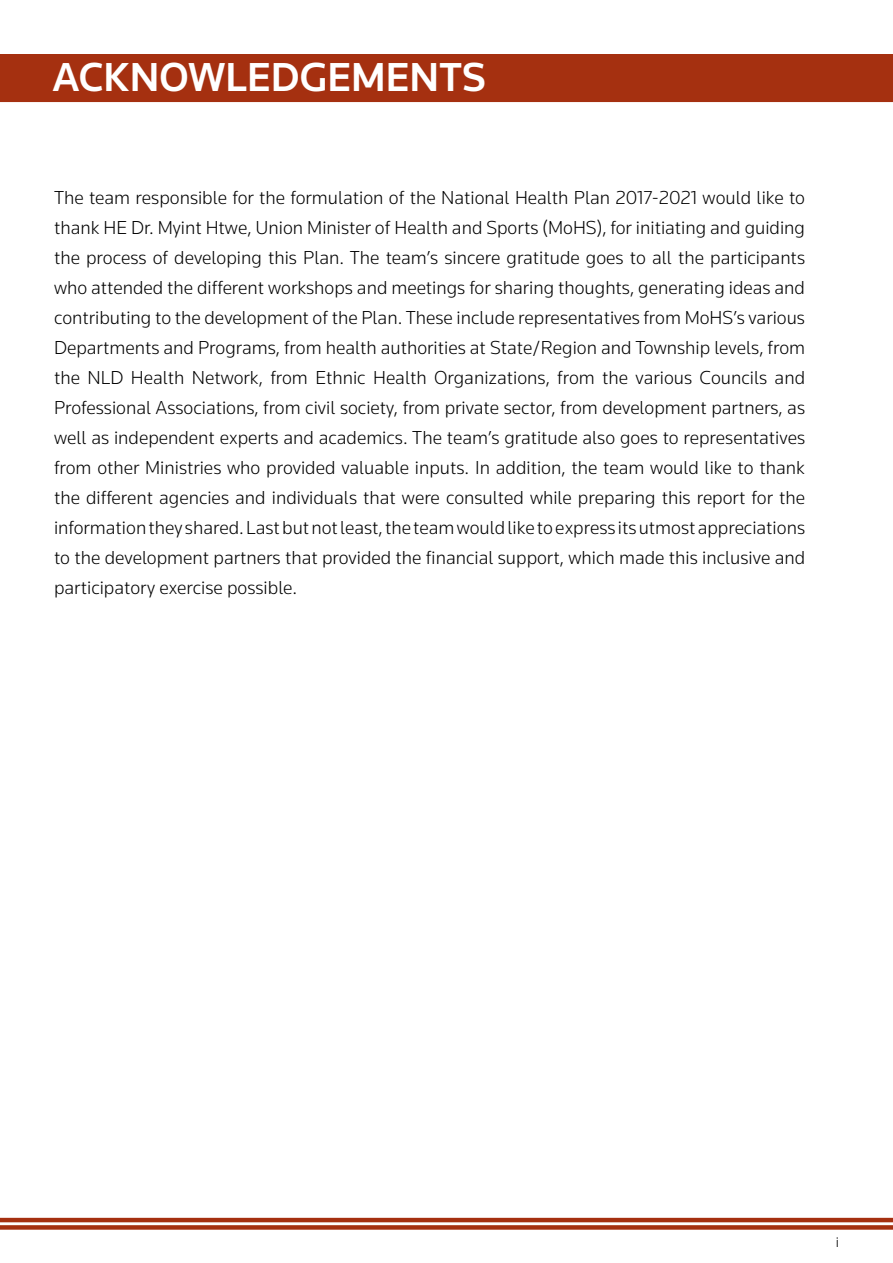
<style>
.page{position:relative;width:893px;height:1263px;background:#fff}
.page>*{position:absolute;margin:0;border:0;box-sizing:border-box;transform-origin:0 0}
.t1{font:500 42px "Knowledge";color:#fff}
.t2{font:300 19.5px/30px "Knowledge";color:#000;text-align:justify}
.t3{font:300 15px "Knowledge";color:#000}
</style>
<div class="page">
<hr style="left:0;top:1218px;width:893px;height:4px;background:#a53010">
<div style="left:0;top:1225px;width:893px;height:5px;background:#a53010"></div>
<div style="left:1px;top:55px;width:891px;height:46px;background:#a53010"></div>
<div style="left:0;top:54px;width:893px;height:48px;border:2px solid #a53010"></div>
<h1 class="t1" style="left:53px;top:51px;width:435px">ACKNOWLEDGEMENTS</h1>
<p class="t2" style="left:54px;top:183px;width:753px">The team responsible for the formulation of the National Health Plan 2017-2021 would like to thank HE Dr. Myint Htwe, Union Minister of Health and Sports (MoHS), for initiating and guiding the process of developing this Plan. The team’s sincere gratitude goes to all the participants who attended the different workshops and meetings for sharing thoughts, generating ideas and contributing to the development of the Plan. These include representatives from MoHS’s various Departments and Programs, from health authorities at State/Region and Township levels, from the NLD Health Network, from Ethnic Health Organizations, from the various Councils and Professional Associations, from civil society, from private sector, from development partners, as well as independent experts and academics. The team’s gratitude also goes to representatives from other Ministries who provided valuable inputs. In addition, the team would like to thank the different agencies and individuals that were consulted while preparing this report for the information they shared. Last but not least, the team would like to express its utmost appreciations to the development partners that provided the financial support, which made this inclusive and participatory exercise possible.</p>
<p class="t3" style="left:836px;top:1233px;width:5px">i</p>
</div>
